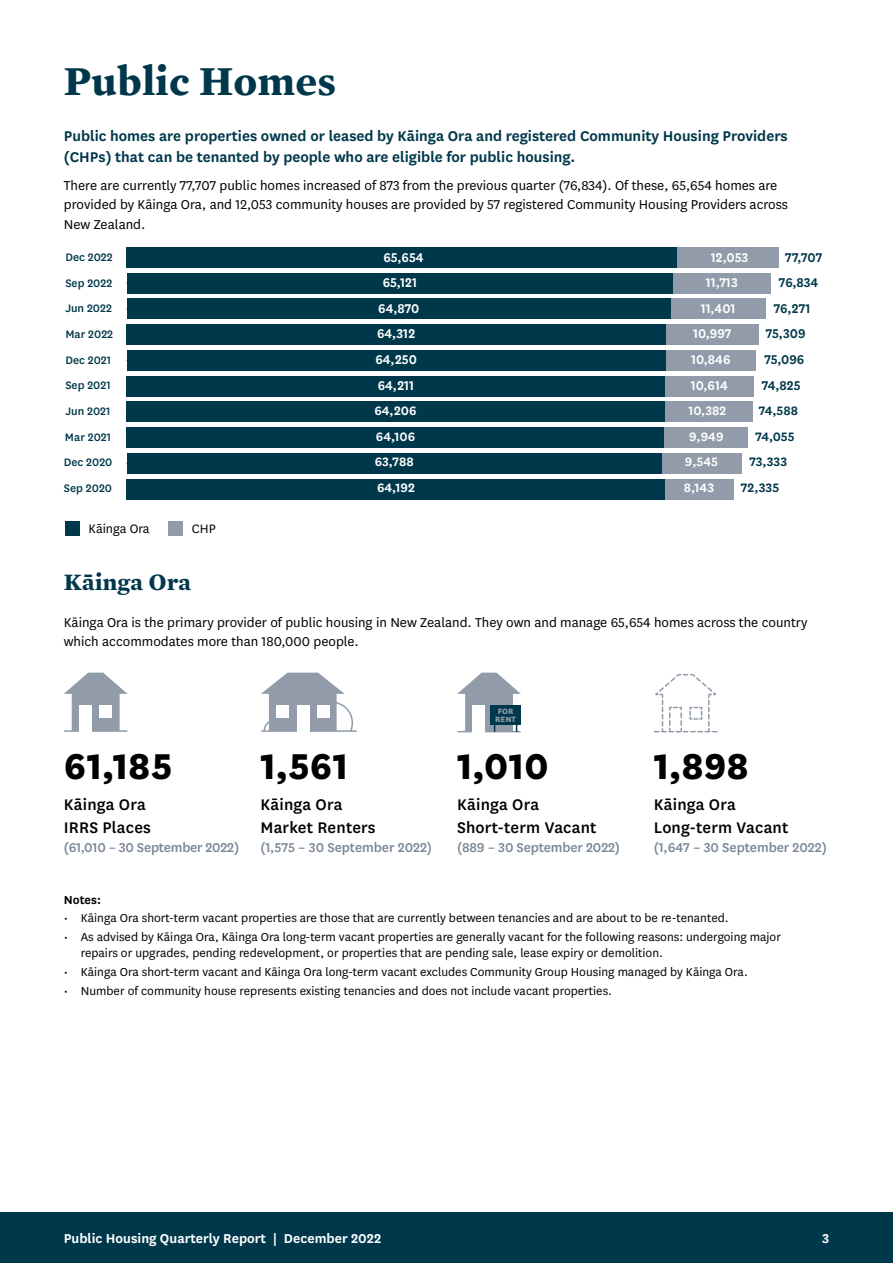
<style>
.page{position:relative;width:893px;height:1263px;background:#fff}
.page>*{position:absolute;margin:0;border:0;box-sizing:border-box;transform-origin:0 0}
.number_28pt{font:800 42px "National";letter-spacing:.005em;color:#000}
.Heading_1{font:700 42px "Mercury Text G1";letter-spacing:.01em;color:#00384b}
.SUBHEAD{font:700 24px "Mercury Text G1";letter-spacing:.01em;color:#00384b}
.text_under_number{font:500 18px/22.5px "National";letter-spacing:.01em;color:#000}
.SUBHEAD_2{font:600 16.5px/21px "National";color:#00384b}
.SUBHEAD_2-2{font:15px/19.5px "National";color:#000}
.BODY_TEXT{font:15px/19.5px "National";color:#000}
.text_under_number-2{font:500 15px "National";letter-spacing:-.01em;color:#798696}
.t1{font:600 15px "National";color:#fff}
.t2{font:600 14.85px "National";color:#fff;scale:.96 1}
.t3{font:600 14.85px "National";color:#00384b;scale:.96 1}
.t4{font:600 14.25px "National";color:#fff}
.t5{font:600 14.25px "National";color:#00384b}
.t6{font:14.25px "National";color:#000}
.t7{font:13.5px/16.5px "National";color:#000}
.Notes{font:600 13.5px "National";color:#000}
.t8{font:500 12.75px/25.7px "National";color:#00384b}
.t9{font:800 9px/7.5px "National";color:#919ba9}
</style>
<div class="page">
<svg style="left:64px;top:673px;width:64px;height:58px"></svg>
<hr style="left:65px;top:730px;width:62px;height:2px;background:#919ba9">
<div style="left:79px;top:705px;width:13px;height:27px;background:#fff"></div>
<div style="left:99px;top:705px;width:13px;height:13px;background:#fff"></div>
<hr style="left:262px;top:730px;width:94px;height:2px;background:#919ba9">
<svg style="left:261px;top:673px;width:93px;height:59px"></svg>
<div style="left:297px;top:705px;width:13px;height:27px;background:#fff"></div>
<div style="left:276px;top:705px;width:13px;height:13px;background:#fff"></div>
<div style="left:317px;top:705px;width:13px;height:13px;background:#fff"></div>
<svg style="left:457px;top:673px;width:64px;height:59px"></svg>
<svg style="left:654px;top:674px;width:64px;height:58px"></svg>
<div style="left:677px;top:247px;width:101px;height:21px;background:#919ba9"></div>
<div style="left:673px;top:273px;width:98px;height:20px;background:#919ba9"></div>
<div style="left:671px;top:299px;width:95px;height:20px;background:#919ba9"></div>
<div style="left:666px;top:324px;width:92px;height:21px;background:#919ba9"></div>
<div style="left:665px;top:350px;width:91px;height:21px;background:#919ba9"></div>
<div style="left:665px;top:376px;width:89px;height:20px;background:#919ba9"></div>
<div style="left:665px;top:401px;width:87px;height:21px;background:#919ba9"></div>
<div style="left:664px;top:427px;width:84px;height:21px;background:#919ba9"></div>
<div style="left:661px;top:453px;width:80px;height:21px;background:#919ba9"></div>
<div style="left:665px;top:479px;width:68px;height:20px;background:#919ba9"></div>
<div style="left:127px;top:247px;width:550px;height:21px;background:#00384b"></div>
<div style="left:127px;top:273px;width:546px;height:20px;background:#00384b"></div>
<div style="left:127px;top:299px;width:544px;height:20px;background:#00384b"></div>
<div style="left:127px;top:324px;width:539px;height:21px;background:#00384b"></div>
<div style="left:127px;top:350px;width:538px;height:21px;background:#00384b"></div>
<div style="left:127px;top:376px;width:538px;height:20px;background:#00384b"></div>
<div style="left:127px;top:401px;width:538px;height:21px;background:#00384b"></div>
<div style="left:127px;top:427px;width:537px;height:21px;background:#00384b"></div>
<div style="left:127px;top:453px;width:534px;height:21px;background:#00384b"></div>
<div style="left:127px;top:479px;width:538px;height:20px;background:#00384b"></div>
<div style="left:65px;top:521px;width:15px;height:14px;background:#00384b"></div>
<div style="left:168px;top:521px;width:15px;height:14px;background:#919ba9"></div>
<div style="left:0;top:1212px;width:893px;height:51px;background:#00384b"></div>
<p class="Heading_1" style="left:64px;top:55px;width:274px">Public Homes</p>
<p class="SUBHEAD_2" style="left:64px;top:124px;width:725px">Public homes are properties owned or leased by Kāinga Ora and registered Community Housing Providers (CHPs) that can be tenanted by people who are eligible for public housing.</p>
<p class="SUBHEAD_2-2" style="left:64px;top:175px;width:726px">There are currently 77,707 public homes increased of 873 from the previous quarter (76,834). Of these, 65,654 homes are provided by Kāinga Ora, and 12,053 community houses are provided by 57 registered Community Housing Providers across<br>New Zealand.</p>
<p class="t8" style="left:65px;top:243px;width:49px">Dec 2022<br>Sep 2022</p>
<p class="t2" style="left:383px;top:247px;width:44px">65,654</p>
<p class="t2" style="left:711px;top:247px;width:41px">12,053</p>
<p class="t3" style="left:785px;top:247px;width:40px">77,707</p>
<p class="t2" style="left:383px;top:272px;width:37px">65,121</p>
<p class="t2" style="left:706px;top:272px;width:35px">11,713</p>
<p class="t3" style="left:779px;top:272px;width:43px">76,834</p>
<p class="t8" style="left:65px;top:295px;width:48px">Jun 2022</p>
<p class="t2" style="left:378px;top:298px;width:44px">64,870</p>
<p class="t2" style="left:701px;top:298px;width:38px">11,401</p>
<p class="t2" style="left:377px;top:323px;width:41px">64,312</p>
<p class="t2" style="left:693px;top:323px;width:42px">10,997</p>
<p class="t3" style="left:766px;top:323px;width:43px">75,309</p>
<p class="t3" style="left:774px;top:298px;width:40px">76,271</p>
<p class="t8" style="left:65px;top:320px;width:49px">Mar 2022</p>
<p class="t8" style="left:65px;top:346px;width:47px">Dec 2021</p>
<p class="t2" style="left:375px;top:349px;width:45px">64,250</p>
<p class="t2" style="left:691px;top:349px;width:42px">10,846</p>
<p class="t3" style="left:764px;top:349px;width:43px">75,096</p>
<p class="t8" style="left:65px;top:372px;width:47px">Sep 2021</p>
<p class="t2" style="left:378px;top:375px;width:40px">64,211</p>
<p class="t2" style="left:691px;top:375px;width:40px">10,614</p>
<p class="t3" style="left:762px;top:375px;width:42px">74,825</p>
<p class="t8" style="left:66px;top:398px;width:46px">Jun 2021</p>
<p class="t4" style="left:374px;top:401px;width:44px">64,206</p>
<p class="t4" style="left:688px;top:401px;width:39px">10,382</p>
<p class="t5" style="left:759px;top:401px;width:41px">74,588</p>
<p class="t8" style="left:65px;top:423px;width:48px">Mar 2021</p>
<p class="t4" style="left:376px;top:426px;width:41px">64,106</p>
<p class="t4" style="left:689px;top:427px;width:36px">9,949</p>
<p class="t5" style="left:755px;top:427px;width:41px">74,055</p>
<p class="t8" style="left:64px;top:449px;width:50px">Dec 2020</p>
<p class="t4" style="left:375px;top:452px;width:40px">63,788</p>
<p class="t4" style="left:685px;top:452px;width:35px">9,545</p>
<p class="t5" style="left:749px;top:452px;width:39px">73,333</p>
<p class="t8" style="left:64px;top:475px;width:50px">Sep 2020</p>
<p class="t4" style="left:377px;top:478px;width:39px">64,192</p>
<p class="t4" style="left:684px;top:478px;width:32px">8,143</p>
<p class="t5" style="left:741px;top:478px;width:40px">72,335</p>
<p class="t6" style="left:89px;top:519px;width:63px">Kāinga Ora</p>
<p class="t6" style="left:192px;top:520px;width:25px">CHP</p>
<p class="SUBHEAD" style="left:64px;top:567px;width:129px">Ka¯ inga Ora</p>
<p class="BODY_TEXT" style="left:64px;top:612px;width:745px">Kāinga Ora is the primary provider of public housing in New Zealand. They own and manage 65,654 homes across the country which accommodates more than 180,000 people.</p>
<p class="number_28pt" style="left:64px;top:736px;width:110px">61,185</p>
<p class="text_under_number" style="left:64px;top:792px;width:89px">Kāinga Ora<br>IRRS Places</p>
<p class="text_under_number-2" style="left:64px;top:837px;width:177px">(61,010 – 30 September 2022)</p>
<p class="number_28pt" style="left:260px;top:736px;width:90px">1,561</p>
<p class="text_under_number" style="left:260px;top:792px;width:117px">Kāinga Ora<br>Market Renters</p>
<p class="text_under_number-2" style="left:260px;top:837px;width:173px">(1,575 – 30 September 2022)</p>
<p class="t9" style="left:495px;top:707px;width:22px">FOR<br>RENT</p>
<p class="number_28pt" style="left:457px;top:736px;width:93px">1,010</p>
<p class="text_under_number" style="left:457px;top:792px;width:141px">Kāinga Ora<br>Short-term Vacant</p>
<p class="text_under_number-2" style="left:457px;top:837px;width:165px">(889 – 30 September 2022)</p>
<p class="number_28pt" style="left:654px;top:736px;width:97px">1,898</p>
<p class="text_under_number" style="left:654px;top:792px;width:136px">Kāinga Ora<br>Long-term Vacant</p>
<p class="text_under_number-2" style="left:654px;top:837px;width:175px">(1,647 – 30 September 2022)</p>
<p class="Notes" style="left:64px;top:890px;width:39px">Notes:</p>
<p class="t7" style="left:64px;top:909px;width:666px">• Kāinga Ora short-term vacant properties are those that are currently between tenancies and are about to be re-tenanted.</p>
<p class="t7" style="left:81px;top:928px;width:702px;text-indent:-17px">• As advised by Kāinga Ora, Kāinga Ora long-term vacant properties are generally vacant for the following reasons: undergoing major repairs or upgrades, pending redevelopment, or properties that are pending sale, lease expiry or demolition.</p>
<p class="t7" style="left:64px;top:963px;width:686px">• Kāinga Ora short-term vacant and Kāinga Ora long-term vacant excludes Community Group Housing managed by Kāinga Ora.</p>
<p class="t7" style="left:64px;top:982px;width:550px">• Number of community house represents existing tenancies and does not include vacant properties.</p>
<p class="t1" style="left:64px;top:1227px;width:319px">Public Housing Quarterly Report | December 2022</p>
<p class="t1" style="left:822px;top:1227px;width:9px">3</p>
</div>
